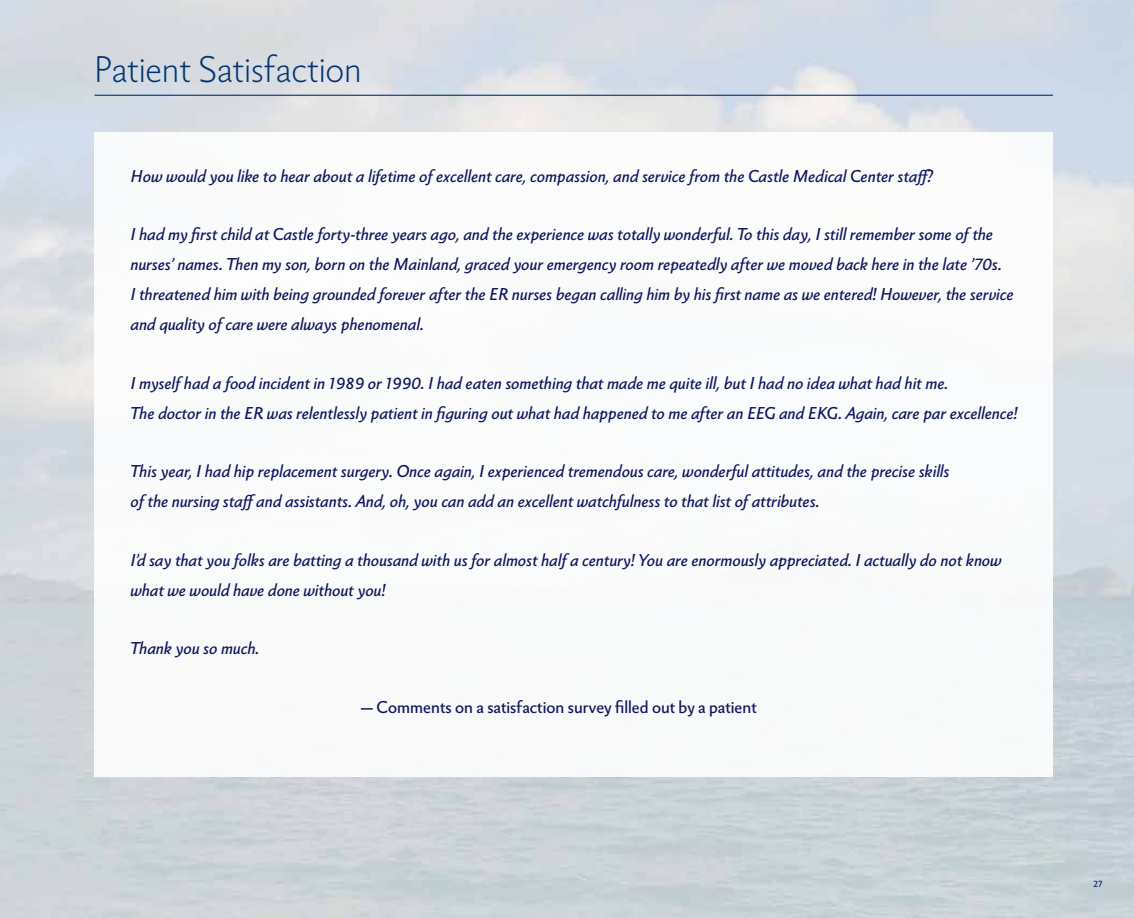
<style>
.page{position:relative;width:1134px;height:918px;background:#fff}
.page>*{position:absolute;margin:0;border:0;box-sizing:border-box;transform-origin:0 0}
.t1{font:300 36px "Berling Nova Sans Pro";letter-spacing:.01em;color:#003471}
.t2{font:italic 16.5px/30px "Berling Nova Sans Pro";color:#11175e}
.t3{font:16.5px "Berling Nova Sans Pro";color:#11175e}
.t4{font:9px "Berling Nova Sans Pro";color:#11175e}
</style>
<div class="page">
<hr style="left:94px;top:95px;width:959px;height:1px;background:#003471">
<h1 class="t1" style="left:94px;top:43px;width:268px">Patient Satisfaction</h1>
<p class="t2" style="left:130px;top:159px;width:805px">How would you like to hear about a lifetime of excellent care, compassion, and service from the Castle Medical Center staff?</p>
<p class="t2" style="left:130px;top:218px;width:885px">I had my first child at Castle forty-three years ago, and the experience was totally wonderful. To this day, I still remember some of the nurses’ names. Then my son, born on the Mainland, graced your emergency room repeatedly after we moved back here in the late ’70s.<br>I threatened him with being grounded forever after the ER nurses began calling him by his first name as we entered! However, the service and quality of care were always phenomenal.</p>
<p class="t2" style="left:130px;top:366px;width:888px">I myself had a food incident in 1989 or 1990. I had eaten something that made me quite ill, but I had no idea what had hit me.<br>The doctor in the ER was relentlessly patient in figuring out what had happened to me after an EEG and EKG. Again, care par excellence!</p>
<p class="t2" style="left:130px;top:455px;width:820px">This year, I had hip replacement surgery. Once again, I experienced tremendous care, wonderful attitudes, and the precise skills of the nursing staff and assistants. And, oh, you can add an excellent watchfulness to that list of attributes.</p>
<p class="t2" style="left:130px;top:543px;width:873px">I’d say that you folks are batting a thousand with us for almost half a century! You are enormously appreciated. I actually do not know what we would have done without you!</p>
<p class="t2" style="left:130px;top:632px;width:130px">Thank you so much.</p>
<p class="t3" style="left:361px;top:694px;width:398px">— Comments on a satisfaction survey filled out by a patient</p>
<p class="t4" style="left:1093px;top:877px;width:11px">27</p>
</div>
